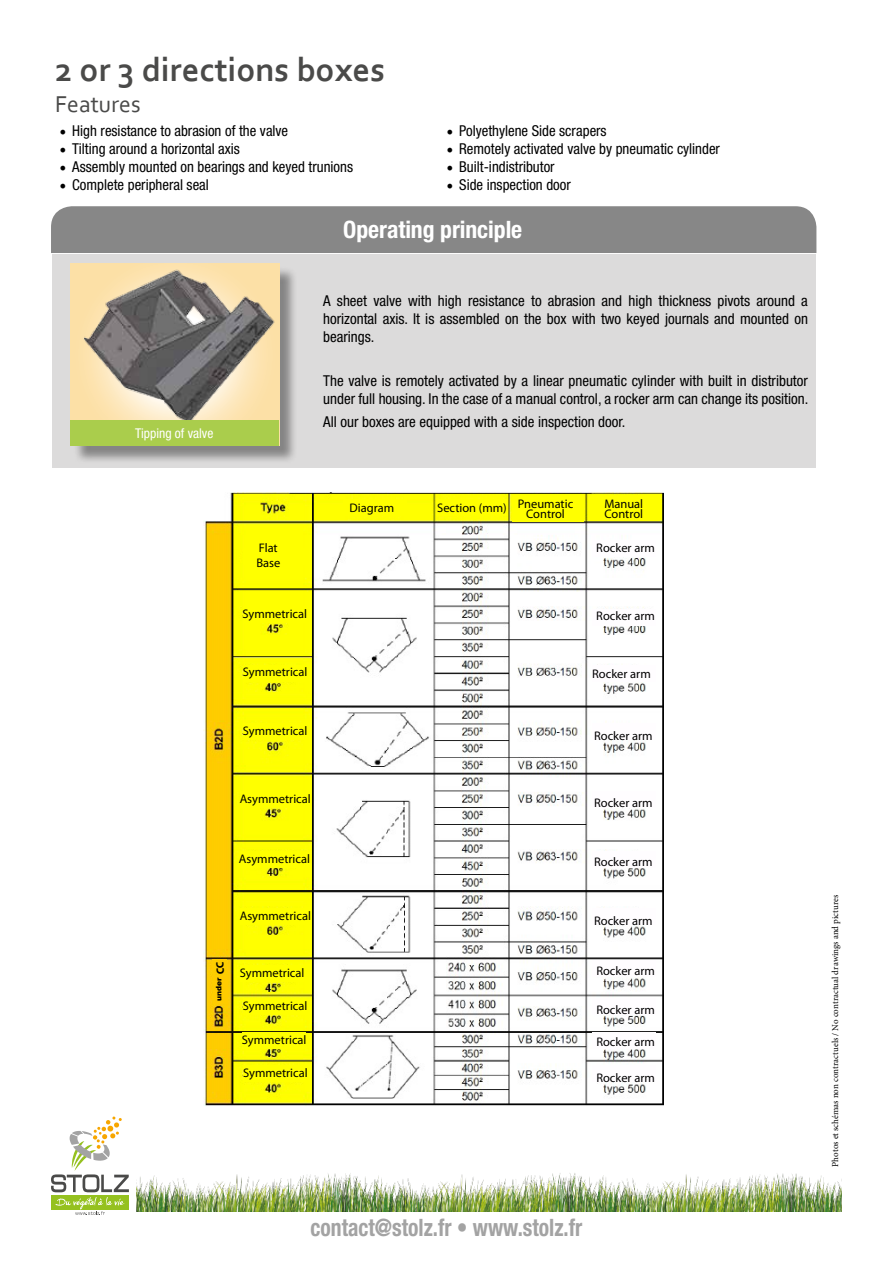
<style>
.page{position:relative;width:893px;height:1263px;background:#fff}
.page>*{position:absolute;margin:0;border:0;box-sizing:border-box;transform-origin:0 0}
.t1{font:700 34.5px "Corbel";color:#4a4a49}
.t2{font:700 condensed 24px "Helvetica Neue LT Std";color:#a3a3a3;scale:.9 1}
.t3{font:700 condensed 24px "Helvetica Neue LT Std";letter-spacing:-.005em;color:#fff}
.t4{font:24px "Corbel";color:#4a4a49}
.t5{font:condensed 15px/18px "Helvetica Neue LT Std";color:#000;text-align:justify}
.t6{font:condensed 13.5px "Helvetica Neue LT Std";color:#fff}
.t7{font:12.45px/9.8px "Myriad Pro";color:#000}
.t8{font:9px "Minion Pro";color:#000}
.t9{font:900 7.5px "Arial";color:#000}
.s1{font-family:"Minion Pro";font-stretch:normal;font-size:18px}
</style>
<div class="page">
<svg style="left:51px;top:1116px;width:78px;height:99px"></svg>
<img style="left:136px;top:1173px;width:706px;height:39px">
<div style="left:52px;top:254px;width:764px;height:214px;background:#dcdbdb"></div>
<div style="left:73px;top:266px;width:225px;height:198px;background:#000;opacity:.4"></div>
<img style="left:70px;top:264px;width:209px;height:160px">
<div style="left:51px;top:206px;width:765px;height:47px;background:#878787"></div>
<div style="left:70px;top:420px;width:208px;height:25px;background:#aacd4c"></div>
<img style="left:204px;top:493px;width:460px;height:613px">
<div style="left:344px;top:500px;width:63px;height:16px;background:#ff0"></div>
<div style="left:436px;top:500px;width:72px;height:16px;background:#ff0"></div>
<div style="left:512px;top:495px;width:72px;height:27px;background:#ff0"></div>
<div style="left:588px;top:495px;width:72px;height:26px;background:#ff0"></div>
<div style="left:243px;top:548px;width:63px;height:16px;background:#ff0"></div>
<div style="left:243px;top:606px;width:63px;height:16px;background:#ff0"></div>
<div style="left:592px;top:540px;width:63px;height:16px;background:#fffdff"></div>
<div style="left:243px;top:665px;width:64px;height:16px;background:#ff0"></div>
<div style="left:243px;top:724px;width:64px;height:16px;background:#ff0"></div>
<div style="left:240px;top:966px;width:64px;height:16px;background:#ff0"></div>
<div style="left:243px;top:998px;width:64px;height:16px;background:#ff0"></div>
<div style="left:242px;top:1033px;width:64px;height:16px;background:#ff0"></div>
<div style="left:244px;top:1065px;width:63px;height:16px;background:#ff0"></div>
<div style="left:240px;top:852px;width:70px;height:16px;background:#ff0"></div>
<div style="left:240px;top:791px;width:71px;height:16px;background:#ff0"></div>
<div style="left:240px;top:909px;width:71px;height:16px;background:#ff0"></div>
<div style="left:592px;top:610px;width:63px;height:16px;background:#fffdff"></div>
<div style="left:592px;top:665px;width:63px;height:16px;background:#fffdff"></div>
<div style="left:592px;top:724px;width:63px;height:16px;background:#fffdff"></div>
<div style="left:592px;top:791px;width:63px;height:16px;background:#fffdff"></div>
<div style="left:592px;top:852px;width:63px;height:16px;background:#fffdff"></div>
<div style="left:592px;top:909px;width:63px;height:16px;background:#fffdff"></div>
<div style="left:592px;top:961px;width:63px;height:16px;background:#fffdff"></div>
<div style="left:592px;top:998px;width:63px;height:16px;background:#fffdff"></div>
<div style="left:592px;top:1033px;width:63px;height:16px;background:#fffdff"></div>
<div style="left:592px;top:1065px;width:63px;height:16px;background:#fffdff"></div>
<div style="left:212px;top:959px;width:14px;height:15px;background:#fecd00"></div>
<div style="left:213px;top:975px;width:15px;height:28px;background:#fc0"></div>
<h1 class="t1" style="left:55px;top:48px;width:331px">2 or 3 directions boxes</h1>
<h2 class="t4" style="left:55px;top:90px;width:87px">Features</h2>
<p class="t5" style="left:60px;top:121px;width:230px"><span class="s1">•</span> High resistance to abrasion of the valve</p>
<p class="t5" style="left:60px;top:139px;width:182px"><span class="s1">•</span> Tilting around a horizontal axis</p>
<p class="t5" style="left:60px;top:157px;width:295px"><span class="s1">•</span> Assembly mounted on bearings and keyed trunions</p>
<p class="t5" style="left:60px;top:175px;width:151px"><span class="s1">•</span> Complete peripheral seal</p>
<p class="t5" style="left:446px;top:121px;width:162px"><span class="s1">•</span> Polyethylene Side scrapers</p>
<p class="t5" style="left:446px;top:139px;width:275px"><span class="s1">•</span> Remotely activated valve by pneumatic cylinder</p>
<p class="t5" style="left:446px;top:157px;width:110px"><span class="s1">•</span> Built-indistributor</p>
<p class="t5" style="left:446px;top:175px;width:126px"><span class="s1">•</span> Side inspection door</p>
<h2 class="t3" style="left:343px;top:215px;width:181px">Operating principle</h2>
<p class="t6" style="left:135px;top:425px;width:80px">Tipping of valve</p>
<p class="t5" style="left:323px;top:291px;width:486px">A sheet valve with high resistance to abrasion and high thickness pivots around a horizontal axis. It is assembled on the box with two keyed journals and mounted on bearings.</p>
<p class="t5" style="left:323px;top:372px;width:487px">The valve is remotely activated by a linear pneumatic cylinder with built in distributor under full housing. In the case of a manual control, a rocker arm can change its position.</p>
<p class="t5" style="left:323px;top:412px;width:304px">All our boxes are equipped with a side inspection door.</p>
<p class="t7" style="left:256px;top:540px;width:25px;line-height:15px">Flat<br>Base</p>
<p class="t7" style="left:242px;top:608px;width:66px">Symmetrical</p>
<p class="t7" style="left:243px;top:667px;width:66px">Symmetrical</p>
<p class="t7" style="left:243px;top:726px;width:66px">Symmetrical</p>
<p class="t7" style="left:240px;top:793px;width:73px">Asymmetrical</p>
<p class="t7" style="left:239px;top:854px;width:73px">Asymmetrical</p>
<p class="t9" style="left:213px;top:1001px;width:25px;rotate:-90deg">under</p>
<p class="t7" style="left:240px;top:911px;width:73px">Asymmetrical</p>
<p class="t7" style="left:240px;top:968px;width:66px">Symmetrical</p>
<p class="t7" style="left:243px;top:1000px;width:66px">Symmetrical</p>
<p class="t7" style="left:242px;top:1035px;width:66px">Symmetrical</p>
<p class="t7" style="left:243px;top:1067px;width:66px">Symmetrical</p>
<p class="t7" style="left:437px;top:503px;width:71px">Section (mm)</p>
<p class="t7" style="left:604px;top:498px;width:40px">Manual<br>Control</p>
<p class="t7" style="left:350px;top:503px;width:46px">Diagram</p>
<p class="t7" style="left:518px;top:498px;width:57px;text-align:center">Pneumatic<br>Control</p>
<p class="t7" style="left:596px;top:542px;width:60px">Rocker arm</p>
<p class="t7" style="left:596px;top:611px;width:60px">Rocker arm</p>
<p class="t7" style="left:592px;top:669px;width:60px">Rocker arm</p>
<p class="t7" style="left:594px;top:731px;width:60px">Rocker arm</p>
<p class="t7" style="left:594px;top:798px;width:60px">Rocker arm</p>
<p class="t7" style="left:594px;top:856px;width:60px">Rocker arm</p>
<p class="t7" style="left:594px;top:916px;width:60px">Rocker arm</p>
<p class="t7" style="left:596px;top:966px;width:60px">Rocker arm</p>
<p class="t7" style="left:596px;top:1005px;width:60px">Rocker arm</p>
<p class="t7" style="left:596px;top:1037px;width:60px">Rocker arm</p>
<p class="t7" style="left:596px;top:1072px;width:60px">Rocker arm</p>
<h2 class="t2" style="left:311px;top:1213px;width:304px">contact@stolz.fr • www.stolz.fr</h2>
<p class="t8" style="left:829px;top:1166px;width:273px;rotate:-90deg">Photos et schémas non contractuels / No contractual drawings and pictures</p>
</div>
